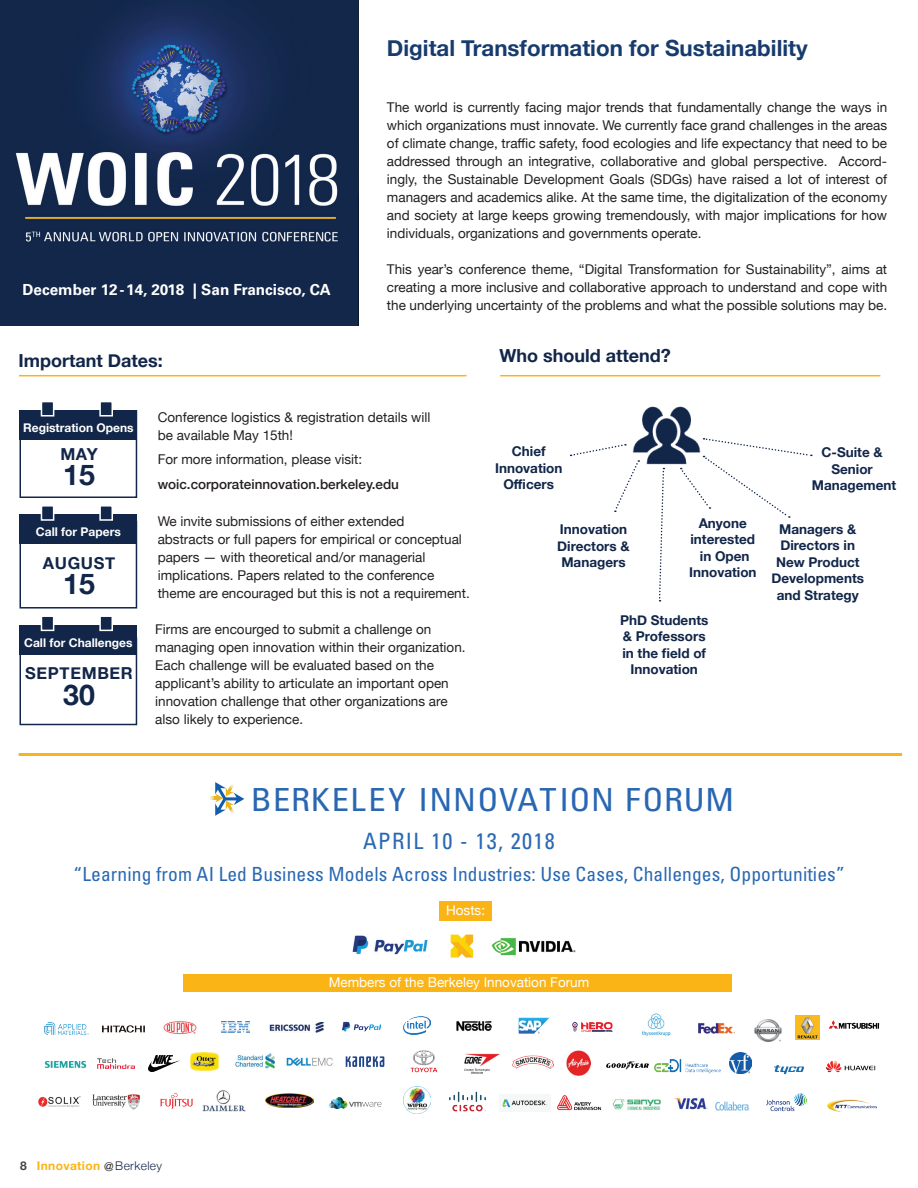
<style>
.page{position:relative;width:918px;height:1188px;background:#fff}
.page>*{position:absolute;margin:0;border:0;box-sizing:border-box;transform-origin:0 0}
.t1{font:condensed 31.8px "Univers LT Std";letter-spacing:.025em;color:#2a67b2;scale:1.08 1}
.t2{font:700 28.5px "Helvetica Neue";color:#122649}
.t3{font:condensed 22.5px "Univers LT Std";letter-spacing:.06em;color:#2968b3}
.t4{font:700 22.35px "Helvetica Neue";color:#183b6e}
.t5{font:condensed 19.5px "Univers LT Std";letter-spacing:.005em;color:#2968b3}
.t6{font:700 18px "Helvetica Neue";color:#122649}
.t7{font:700 16.5px "Helvetica Neue";letter-spacing:.04em;color:#122649}
.t8{font:700 15.3px "Univers LT Std";color:#fff}
.t9{font:13.5px/18px "Helvetica Neue";color:#231f20}
.t10{font:700 13.5px/16.5px "Helvetica Neue";color:#122649;text-align:center}
.t11{font:13.5px "Helvetica Neue";color:#fff}
.t12{font:500 13.5px "Helvetica Neue";color:#231f20}
.t13{font:300 condensed 12.6px "Univers LT Std";color:#2a67b2;scale:1.08 1}
.t14{font:700 12px "Helvetica Neue";color:#fff}
.t15{font:700 12px "Helvetica Neue";letter-spacing:.03em;color:#fbb416}
.s1{color:#434445}
.s2{font-family:"Helvetica";font-weight:300;color:#231f20}
.s3{font-weight:300;color:#122649}
</style>
<div class="page">
<svg style="left:209px;top:782px;width:35px;height:34px"></svg>
<img style="left:352px;top:935px;width:76px;height:20px">
<img style="left:450px;top:934px;width:24px;height:24px">
<img style="left:491px;top:937px;width:85px;height:19px">
<div style="left:440px;top:901px;width:52px;height:19px;background:#fbb416"></div>
<div style="left:184px;top:974px;width:548px;height:18px;background:#fbb416"></div>
<img style="left:44px;top:1022px;width:45px;height:13px">
<img style="left:715px;top:1101px;width:34px;height:10px">
<img style="left:163px;top:1021px;width:33px;height:13px">
<img style="left:270px;top:1022px;width:53px;height:11px">
<img style="left:698px;top:1023px;width:36px;height:11px">
<img style="left:160px;top:1093px;width:33px;height:17px">
<img style="left:572px;top:1022px;width:41px;height:10px">
<img style="left:102px;top:1026px;width:42px;height:7px">
<img style="left:222px;top:1022px;width:28px;height:11px">
<img style="left:404px;top:1017px;width:26px;height:17px">
<img style="left:345px;top:1056px;width:40px;height:11px">
<img style="left:828px;top:1100px;width:48px;height:12px">
<img style="left:149px;top:1056px;width:31px;height:16px">
<img style="left:190px;top:1052px;width:28px;height:18px">
<img style="left:342px;top:1021px;width:38px;height:11px">
<img style="left:519px;top:1018px;width:30px;height:15px">
<img style="left:44px;top:1060px;width:43px;height:8px">
<img style="left:512px;top:1056px;width:42px;height:12px">
<img style="left:236px;top:1053px;width:38px;height:16px">
<img style="left:97px;top:1058px;width:37px;height:11px">
<img style="left:410px;top:1050px;width:28px;height:23px">
<img style="left:774px;top:1065px;width:30px;height:10px">
<img style="left:464px;top:1053px;width:36px;height:20px">
<img style="left:566px;top:1051px;width:25px;height:25px">
<img style="left:654px;top:1059px;width:67px;height:14px">
<img style="left:606px;top:1062px;width:43px;height:8px">
<img style="left:266px;top:1093px;width:47px;height:15px">
<img style="left:826px;top:1061px;width:50px;height:12px">
<img style="left:92px;top:1094px;width:48px;height:16px">
<img style="left:457px;top:1021px;width:35px;height:10px">
<img style="left:38px;top:1096px;width:42px;height:11px">
<img style="left:642px;top:1013px;width:29px;height:24px">
<img style="left:730px;top:1053px;width:21px;height:21px">
<img style="left:674px;top:1098px;width:34px;height:12px">
<img style="left:502px;top:1099px;width:45px;height:9px">
<img style="left:558px;top:1096px;width:44px;height:14px">
<img style="left:449px;top:1092px;width:37px;height:20px">
<img style="left:766px;top:1093px;width:41px;height:18px">
<img style="left:828px;top:1020px;width:52px;height:9px">
<img style="left:796px;top:1015px;width:24px;height:24px">
<img style="left:612px;top:1099px;width:48px;height:11px">
<img style="left:404px;top:1087px;width:27px;height:27px">
<img style="left:754px;top:1019px;width:28px;height:23px">
<img style="left:328px;top:1097px;width:54px;height:12px">
<img style="left:202px;top:1090px;width:43px;height:21px">
<img style="left:286px;top:1057px;width:47px;height:9px">
<img style="left:0;top:0;width:358px;height:326px">
<hr style="left:19px;top:375px;width:447px;height:1px;background:#fbb416">
<div style="left:20px;top:410px;width:117px;height:88px;border:2px solid #122649"></div>
<div style="left:20px;top:521px;width:117px;height:88px;border:2px solid #122649"></div>
<div style="left:20px;top:638px;width:117px;height:87px;border:2px solid #122649"></div>
<div style="left:20px;top:410px;width:117px;height:30px;background:#122649"></div>
<div style="left:20px;top:514px;width:117px;height:30px;background:#122649"></div>
<div style="left:20px;top:625px;width:117px;height:29px;background:#122649"></div>
<div style="left:41px;top:401px;width:13px;height:16px;background:#122649;border:2px solid #fff"></div>
<div style="left:41px;top:505px;width:13px;height:16px;background:#122649;border:2px solid #fff"></div>
<div style="left:41px;top:615px;width:13px;height:16px;background:#122649;border:2px solid #fff"></div>
<div style="left:99px;top:401px;width:14px;height:16px;background:#122649;border:2px solid #fff"></div>
<div style="left:99px;top:505px;width:14px;height:16px;background:#122649;border:2px solid #fff"></div>
<div style="left:99px;top:615px;width:14px;height:16px;background:#122649;border:2px solid #fff"></div>
<img style="left:588px;top:374px;width:161px;height:95px">
<svg style="left:570px;top:444px;width:69px;height:68px"></svg>
<svg style="left:658px;top:468px;width:7px;height:134px"></svg>
<hr style="left:500px;top:375px;width:380px;height:1px;background:#fbb416">
<svg style="left:680px;top:438px;width:132px;height:80px"></svg>
<hr style="left:19px;top:753px;width:883px;height:3px;background:#fbb416">
<p class="t8" style="left:23px;top:280px;width:310px">December 12-14, 2018 | San Francisco, CA</p>
<h3 class="t6" style="left:19px;top:347px;width:146px">Important Dates:</h3>
<h3 class="t4" style="left:387px;top:31px;width:422px">Digital Transformation for Sustainability</h3>
<p class="t9" style="left:387px;top:99px;width:502px;text-align:justify">The world is currently facing major trends that fundamentally change the ways in which organizations must innovate. We currently face grand challenges in the areas of climate change, traffic safety, food ecologies and life expectancy that need to be addressed through an integrative, collaborative and global perspective. Accord&shy;ingly, the Sustainable Development Goals (SDGs) have raised a lot of interest of managers and academics alike. At the same time, the digitalization of the economy and society at large keeps growing tremendously, with major implications for how individuals, organizations and governments operate.</p>
<p class="t9" style="left:387px;top:261px;width:502px;text-align:justify">This year’s conference theme, “Digital Transformation for Sustainability”, aims at creating a more inclusive and collaborative approach to understand and cope with the underlying uncertainty of the problems and what the possible solutions may be.</p>
<h3 class="t6" style="left:499px;top:341px;width:173px">Who should attend?</h3>
<p class="t14" style="left:23px;top:418px;width:112px">Registration Opens</p>
<p class="t7" style="left:60px;top:441px;width:39px">MAY</p>
<h2 class="t2" style="left:63px;top:453px;width:33px">15</h2>
<p class="t14" style="left:36px;top:523px;width:86px">Call for Papers</p>
<p class="t7" style="left:43px;top:550px;width:74px">AUGUST</p>
<h2 class="t2" style="left:63px;top:562px;width:33px">15</h2>
<p class="t14" style="left:24px;top:633px;width:110px">Call for Challenges</p>
<p class="t7" style="left:25px;top:660px;width:109px">SEPTEMBER</p>
<h2 class="t2" style="left:63px;top:672px;width:33px">30</h2>
<p class="t9" style="left:158px;top:409px;width:274px">Conference logistics &amp; registration details will be available May 15th!</p>
<p class="t9" style="left:158px;top:451px;width:206px">For more information, please visit:</p>
<p class="t12" style="left:158px;top:474px;width:243px">woic.corporateinnovation.berkeley.edu</p>
<p class="t9" style="left:158px;top:513px;width:314px">We invite submissions of either extended<br>abstracts or full papers for empirical or conceptual papers — with theoretical and/or managerial implications. Papers related to the conference theme are encouraged but this is not a requirement.</p>
<p class="t9" style="left:155px;top:621px;width:312px">Firms are encourged to submit a challenge on managing open innovation within their organization.<br>Each challenge will be evaluated based on the applicant’s ability to articulate an important open innovation challenge that other organizations are also likely to experience.</p>
<p class="t10" style="left:495px;top:443px;width:69px">Chief<br>Innovation<br>Officers</p>
<p class="t10" style="left:557px;top:521px;width:74px">Innovation<br>Directors &amp;<br>Managers</p>
<p class="t10" style="left:689px;top:515px;width:69px">Anyone interested in Open<br>Innovation</p>
<p class="t10" style="left:620px;top:612px;width:90px">PhD Students &amp; Professors in the field of<br>Innovation</p>
<p class="t10" style="left:812px;top:444px;width:86px">C-Suite &amp;<br>Senior<br>Management</p>
<p class="t10" style="left:772px;top:521px;width:94px">Managers &amp;<br>Directors in<br>New Product<br>Developments and Strategy</p>
<h1 class="t1" style="left:251px;top:779px;width:449px">BERKELEY INNOVATION FORUM</h1>
<p class="t13" style="left:363px;top:830px;width:245px">GARWOOD CENTER FOR CORPORATE INNOVATION</p>
<h3 class="t5" style="left:74px;top:862px;width:773px">“Learning from AI Led Business Models Across Industries: Use Cases, Challenges, Opportunities”</h3>
<h3 class="t3" style="left:363px;top:827px;width:193px">APRIL 10 - 13, 2018</h3>
<p class="t11" style="left:446px;top:901px;width:41px">Hosts:</p>
<p class="t15" style="left:20px;top:1157px;width:143px"><span class="s1">8</span> Innovation <span class="s2">@</span> <span class="s3">Berkeley</span></p>
<p class="t11" style="left:329px;top:972px;width:262px">Members of the Berkeley Innovation Forum</p>
</div>
